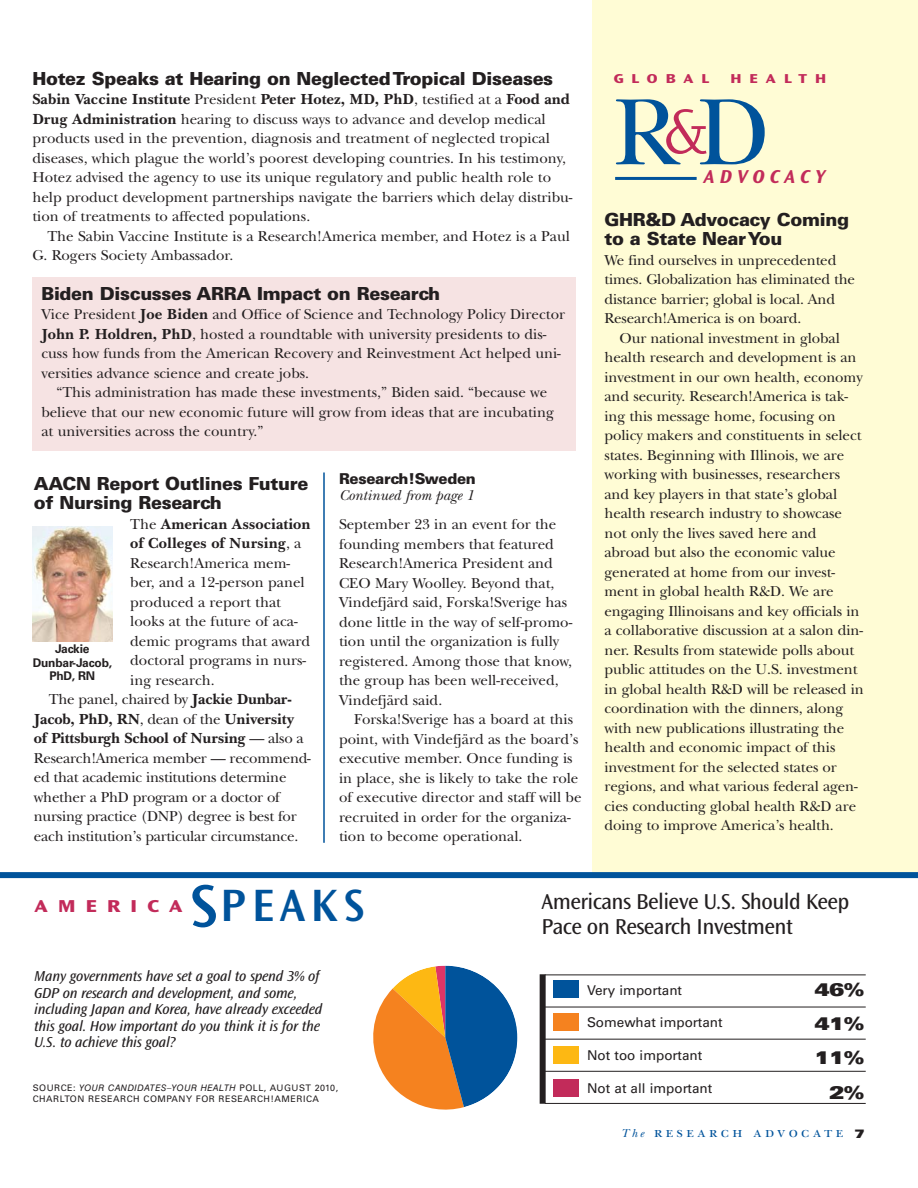
<style>
.page{position:relative;width:918px;height:1188px;background:#fff}
.page>*{position:absolute;margin:0;border:0;box-sizing:border-box;transform-origin:0 0}
.t1{font:96.3px "Baskerville Cyr Upright";color:#00539b}
.t2{font:66.15px "Ocean Sans MM 310 475";color:#c22b5a}
.t3{font:47.25px "Ocean Sans MM 512 475";letter-spacing:.12em;color:#00539b}
.t4{font:22.5px/25.5px "Ocean Sans MM 403 475";letter-spacing:-.025em;color:#231f20}
.t5{font:19.5px "Ocean Sans MM It 648 475";letter-spacing:.26em;color:#c22b5a}
.t6{font:900 18px/19.5px "Univers";letter-spacing:-.02em;color:#231f20}
.t7{font:900 expanded 18px/34.5px "Univers";color:#231f20;text-align:right}
.t8{font:18px "Ocean Sans MM 760 800";letter-spacing:.565em;color:#c22b5a}
.t9{font:15px/19.5px "New Baskerville";color:#231f20}
.t10{font:15px/16.5px "Ocean Sans MM It 403 475";letter-spacing:-.015em;color:#231f20}
.t11{font:700 15px/19.5px "New Baskerville IT Cby BT";color:#231f20}
.t12{font:15px "New Baskerville SC";letter-spacing:.22em;color:#00539b}
.t13{font:italic 15px "New Baskerville";color:#231f20}
.t14{font:900 15px "Univers";letter-spacing:-.02em;color:#231f20}
.t15{font:13.5px "Univers";color:#231f20}
.t16{font:13.5px "Ocean Sans MM 760 800";letter-spacing:.6em;color:#c22b5a}
.t17{font:700 12px/13.5px "Univers";letter-spacing:-.015em;color:#231f20;text-align:center}
.t18{font:italic 9px "Swiss 721 BT";letter-spacing:.055em;color:#231f20}
.t19{font:9px "Univers";letter-spacing:.055em;color:#231f20}
.s1{font-family:"New Baskerville";font-weight:400}
.s2{font-family:"New Baskerville IT Cby BT";font-weight:700}
.s3{font-size:63px}
.s4{font-family:"Univers";font-style:normal}
.s5{font-family:"New Baskerville";font-style:italic;font-size:12px}
.s6{font-family:"Univers";font-weight:900;font-stretch:expanded;font-size:12px;color:#231f20}
</style>
<div class="page">
<div style="left:592px;top:0;width:326px;height:873px;background:#fffcd5"></div>
<div style="left:0;top:872px;width:918px;height:6px;background:#00539b"></div>
<hr style="left:615px;top:177px;width:82px;height:3px;background:#00539b">
<svg style="left:373px;top:966px;width:144px;height:144px"></svg>
<div style="left:540px;top:974px;width:6px;height:130px;background:#231f20"></div>
<div style="left:553px;top:1079px;width:25px;height:18px;background:#c22b5a"></div>
<div style="left:553px;top:1046px;width:25px;height:18px;background:#fdb813"></div>
<div style="left:553px;top:1013px;width:25px;height:18px;background:#f5821f"></div>
<div style="left:553px;top:980px;width:25px;height:18px;background:#00539b"></div>
<hr style="left:545px;top:1103px;width:321px;height:1px;background:#231f20">
<hr style="left:545px;top:1071px;width:321px;height:1px;background:#231f20">
<hr style="left:545px;top:1039px;width:321px;height:1px;background:#231f20">
<hr style="left:545px;top:1007px;width:321px;height:1px;background:#231f20">
<hr style="left:545px;top:975px;width:321px;height:1px;background:#231f20">
<div style="left:32px;top:278px;width:544px;height:173px;background:#f6e3e3"></div>
<img style="left:32px;top:526px;width:80px;height:116px">
<hr style="left:323px;top:472px;width:2px;height:371px;background:#00539b">
<p class="t6" style="left:32px;top:71px;width:522px">Hotez Speaks at Hearing on Neglected Tropical Diseases</p>
<p class="t11" style="left:32px;top:91px;width:539px">Sabin Vaccine Institute <span class="s1">President</span> Peter Hotez, MD, PhD<span class="s1">, testified at a</span> Food and</p>
<p class="t9" style="left:32px;top:111px;width:542px"><span class="s2">Drug Administration</span> hearing to discuss ways to advance and develop medical products used in the prevention, diagnosis and treatment of neglected tropical diseases, which plague the world’s poorest developing countries. In his testimony, Hotez advised the agency to use its unique regulatory and public health role to help product development partnerships navigate the barriers which delay distribu&shy;tion of treatments to affected populations.</p>
<p class="t9" style="left:32px;top:228px;width:539px;text-indent:15px">The Sabin Vaccine Institute is a Research!America member, and Hotez is a Paul<br>G. Rogers Society Ambassador.</p>
<p class="t6" style="left:41px;top:285px;width:400px">Biden Discusses ARRA Impact on Research</p>
<p class="t9" style="left:41px;top:306px;width:525px">Vice President <span class="s2">Joe Biden</span> and Office of Science and Technology Policy Director <span class="s2">John P. Holdren, PhD</span>, hosted a roundtable with university presidents to dis&shy;cuss how funds from the American Recovery and Reinvestment Act helped uni&shy;versities advance science and create jobs.</p>
<p class="t9" style="left:41px;top:384px;width:514px;text-indent:15px">“This administration has made these investments,” Biden said. “because we believe that our new economic future will grow from ideas that are incubating at universities across the country.”</p>
<p class="t6" style="left:34px;top:475px;width:276px">AACN Report Outlines Future of Nursing Research</p>
<p class="t11" style="left:130px;top:516px;width:182px"><span class="s1">The</span> American Association of Colleges of Nursing<span class="s1">, a</span></p>
<p class="t9" style="left:130px;top:555px;width:161px">Research!America mem-</p>
<p class="t9" style="left:130px;top:574px;width:176px">ber, and a 12-person panel</p>
<p class="t9" style="left:130px;top:594px;width:152px">produced a report that</p>
<p class="t9" style="left:130px;top:613px;width:169px">looks at the future of aca-</p>
<p class="t9" style="left:130px;top:633px;width:181px">demic programs that award</p>
<p class="t9" style="left:130px;top:652px;width:177px">doctoral programs in nurs-</p>
<p class="t9" style="left:130px;top:672px;width:86px">ing research.</p>
<p class="t9" style="left:49px;top:691px;width:245px">The panel, chaired by <span class="s2">Jackie Dunbar-</span></p>
<p class="t11" style="left:34px;top:711px;width:271px">Jacob, PhD, RN<span class="s1">, dean of the</span> University of Pittsburgh School of Nursing <span class="s1">— also a</span></p>
<p class="t9" style="left:34px;top:750px;width:278px">Research!America member — recommend&shy;ed that academic institutions determine whether a PhD program or a doctor of nursing practice (DNP) degree is best for each institution’s particular circumstance.</p>
<p class="t17" style="left:33px;top:643px;width:81px">Jackie<br>Dunbar-Jacob,<br>PhD, RN</p>
<p class="t14" style="left:339px;top:473px;width:138px">Research!Sweden</p>
<p class="t13" style="left:339px;top:490px;width:136px">Continued from page 1</p>
<p class="t9" style="left:339px;top:516px;width:235px">September 23 in an event for the founding members that featured<br>Research!America President and<br>CEO Mary Woolley. Beyond that,<br>Vindefjärd said, Forska!Sverige has done little in the way of self-promo&shy;tion until the organization is fully registered. Among those that know, the group has been well-received,<br>Vindefjärd said.</p>
<p class="t9" style="left:339px;top:711px;width:244px;text-indent:15px">Forska!Sverige has a board at this point, with Vindefjärd as the board’s executive member. Once funding is in place, she is likely to take the role of executive director and staff will be recruited in order for the organiza&shy;tion to become operational.</p>
<p class="t16" style="left:614px;top:74px;width:97px">GLOBAL</p>
<p class="t16" style="left:730px;top:74px;width:97px">HEALTH</p>
<h2 class="t2" style="left:664px;top:105px;width:44px">&amp;</h2>
<h1 class="t1" style="left:611px;top:96px;width:160px">RD</h1>
<h3 class="t5" style="left:704px;top:169px;width:123px">ADVOCACY</h3>
<p class="t6" style="left:604px;top:211px;width:246px">GHR&amp;D Advocacy Coming to a State Near You</p>
<p class="t9" style="left:604px;top:252px;width:252px">We find ourselves in unprecedented times. Globalization has eliminated the distance barrier; global is local. And Research!America is on board.</p>
<p class="t9" style="left:604px;top:330px;width:261px;text-indent:15px">Our national investment in global health research and development is an investment in our own health, economy and security. Research!America is tak&shy;ing this message home, focusing on policy makers and constituents in select states. Beginning with Illinois, we are working with businesses, researchers and key players in that state’s global health research industry to showcase not only the lives saved here and abroad but also the economic value generated at home from our invest&shy;ment in global health R&amp;D. We are engaging Illinoisans and key officials in a collaborative discussion at a salon din&shy;ner. Results from statewide polls about public attitudes on the U.S. investment in global health R&amp;D will be released in coordination with the dinners, along with new publications illustrating the health and economic impact of this investment for the selected states or regions, and what various federal agen&shy;cies conducting global health R&amp;D are doing to improve America’s health.</p>
<p class="t8" style="left:35px;top:899px;width:149px">AMERICA</p>
<h3 class="t3" style="left:190px;top:886px;width:175px"><span class="s3">S</span>PEAKS</h3>
<p class="t10" style="left:34px;top:969px;width:290px">Many governments have set a goal to spend 3% of GDP on research and development, and some, including Japan and Korea, have already exceeded this goal. How important do you think it is for the U.S. to achieve this goal?</p>
<p class="t18" style="left:33px;top:1085px;width:307px"><span class="s4">SOURCE:</span> YOUR CANDIDATES–YOUR HEALTH <span class="s4">POLL, AUGUST 2010,</span></p>
<p class="t19" style="left:33px;top:1095px;width:288px">CHARLTON RESEARCH COMPANY FOR RESEARCH!AMERICA</p>
<h3 class="t4" style="left:542px;top:890px;width:309px">Americans Believe U.S. Should Keep<br>Pace on Research Investment</h3>
<p class="t15" style="left:587px;top:985px;width:97px">Very important</p>
<p class="t15" style="left:587px;top:1018px;width:137px">Somewhat important</p>
<p class="t15" style="left:587px;top:1050px;width:117px">Not too important</p>
<p class="t15" style="left:587px;top:1083px;width:127px">Not at all important</p>
<p class="t7" style="left:814px;top:974px;width:51px">46%<br>41%<br>11%<br>2%</p>
<p class="t12" style="left:621px;top:1123px;width:245px"><span class="s5">The</span> research advocate <span class="s6">7</span></p>
</div>
